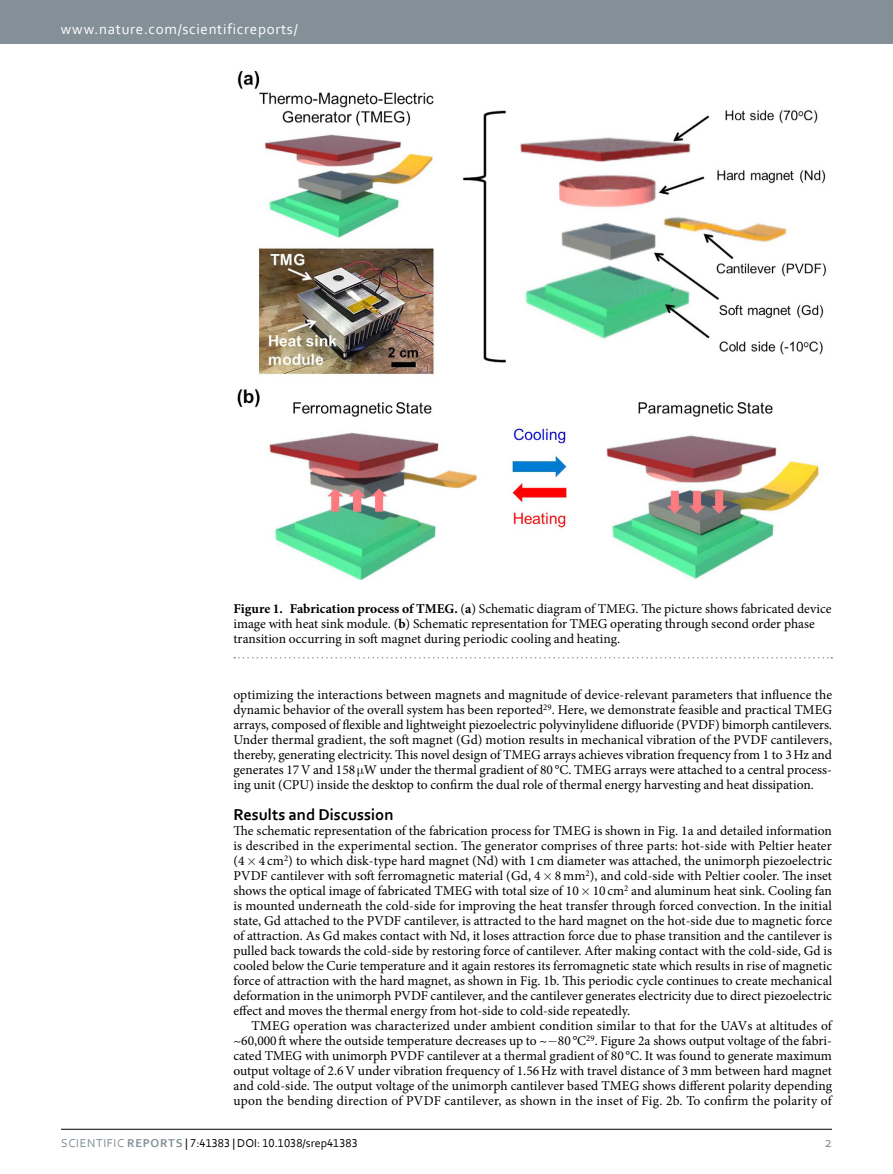
<style>
.page{position:relative;width:893px;height:1174px;background:#fff}
.page>*{position:absolute;margin:0;border:0;box-sizing:border-box;transform-origin:0 0}
.t1{font:700 16.5px "Corbel";color:#000}
.t2{font:15px "Corbel";letter-spacing:.045em;color:#fff}
.t3{font:15px "Corbel";color:#839097}
.t4{font:13.5px/15px "Minion Pro";color:#000;text-align:justify}
.t5{font:12px "Corbel";color:#000}
.s1{font-weight:700}
.s2{color:#839097}
.s3{font-weight:700;color:#839097}
</style>
<div class="page">
<div style="left:0;top:0;width:893px;height:43px;background:#839097"></div>
<hr style="left:61px;top:1129px;width:771px;height:1px;background:#000">
<img style="left:237px;top:71px;width:589px;height:510px">
<svg style="left:234px;top:657px;width:598px;height:1px"></svg>
<p class="t2" style="left:61px;top:19px;width:238px">www.nature.com/scientificreports/</p>
<p class="t4" style="left:233px;top:601px;width:599px;text-align:left"><span class="s1">Figure 1. Fabrication process of TMEG.</span> (<span class="s1">a</span>) Schematic diagram of TMEG. The picture shows fabricated device image with heat sink module. (<span class="s1">b</span>) Schematic representation for TMEG operating through second order phase transition occurring in soft magnet during periodic cooling and heating.</p>
<p class="t4" style="left:233px;top:687px;width:600px">optimizing the interactions between magnets and magnitude of device-relevant parameters that influence the dynamic behavior of the overall system has been reported<sup>29</sup>. Here, we demonstrate feasible and practical TMEG arrays, composed of flexible and lightweight piezoelectric polyvinylidene difluoride (PVDF) bimorph cantilevers.<br>Under thermal gradient, the soft magnet (Gd) motion results in mechanical vibration of the PVDF cantilevers, thereby, generating electricity. This novel design of TMEG arrays achieves vibration frequency from 1 to 3Hz and generates 17V and 158 W under the thermal gradient of 80 °C. TMEG arrays were attached to a central process&shy;ing unit (CPU) inside the desktop to confirm the dual role of thermal energy harvesting and heat dissipation.</p>
<p class="t1" style="left:233px;top:804px;width:162px">Results and Discussion</p>
<p class="t4" style="left:233px;top:823px;width:600px">The schematic representation of the fabrication process for TMEG is shown in Fig. 1a and detailed information is described in the experimental section. The generator comprises of three parts: hot-side with Peltier heater (4 4 cm<sup>2</sup>) to which disk-type hard magnet (Nd) with 1 cm diameter was attached, the unimorph piezoelectric PVDF cantilever with soft ferromagnetic material (Gd, 4 8 mm<sup>2</sup>), and cold-side with Peltier cooler. The inset shows the optical image of fabricated TMEG with total size of 10 10 cm<sup>2</sup> and aluminum heat sink. Cooling fan is mounted underneath the cold-side for improving the heat transfer through forced convection. In the initial state, Gd attached to the PVDF cantilever, is attracted to the hard magnet on the hot-side due to magnetic force of attraction. As Gd makes contact with Nd, it loses attraction force due to phase transition and the cantilever is pulled back towards the cold-side by restoring force of cantilever. After making contact with the cold-side, Gd is cooled below the Curie temperature and it again restores its ferromagnetic state which results in rise of magnetic force of attraction with the hard magnet, as shown in Fig. 1b. This periodic cycle continues to create mechanical deformation in the unimorph PVDF cantilever, and the cantilever generates electricity due to direct piezoelectric effect and moves the thermal energy from hot-side to cold-side repeatedly.</p>
<p class="t4" style="left:233px;top:1018px;width:600px;text-indent:18px">TMEG operation was characterized under ambient condition similar to that for the UAVs at altitudes of ~60,000ft where the outside temperature decreases up to ~−80 °C<sup>29</sup>. Figure 2a shows output voltage of the fabri&shy;cated TMEG with unimorph PVDF cantilever at a thermal gradient of 80 °C. It was found to generate maximum output voltage of 2.6V under vibration frequency of 1.56Hz with travel distance of 3mm between hard magnet and cold-side. The output voltage of the unimorph cantilever based TMEG shows different polarity depending upon the bending direction of PVDF cantilever, as shown in the inset of Fig. 2b. To confirm the polarity of</p>
<p class="t5" style="left:61px;top:1135px;width:298px"><span class="s2">Scientific</span> <span class="s3">Reports</span> | 7:41383 | DOI: 10.1038/srep41383</p>
<p class="t3" style="left:824px;top:1132px;width:9px">2</p>
</div>
